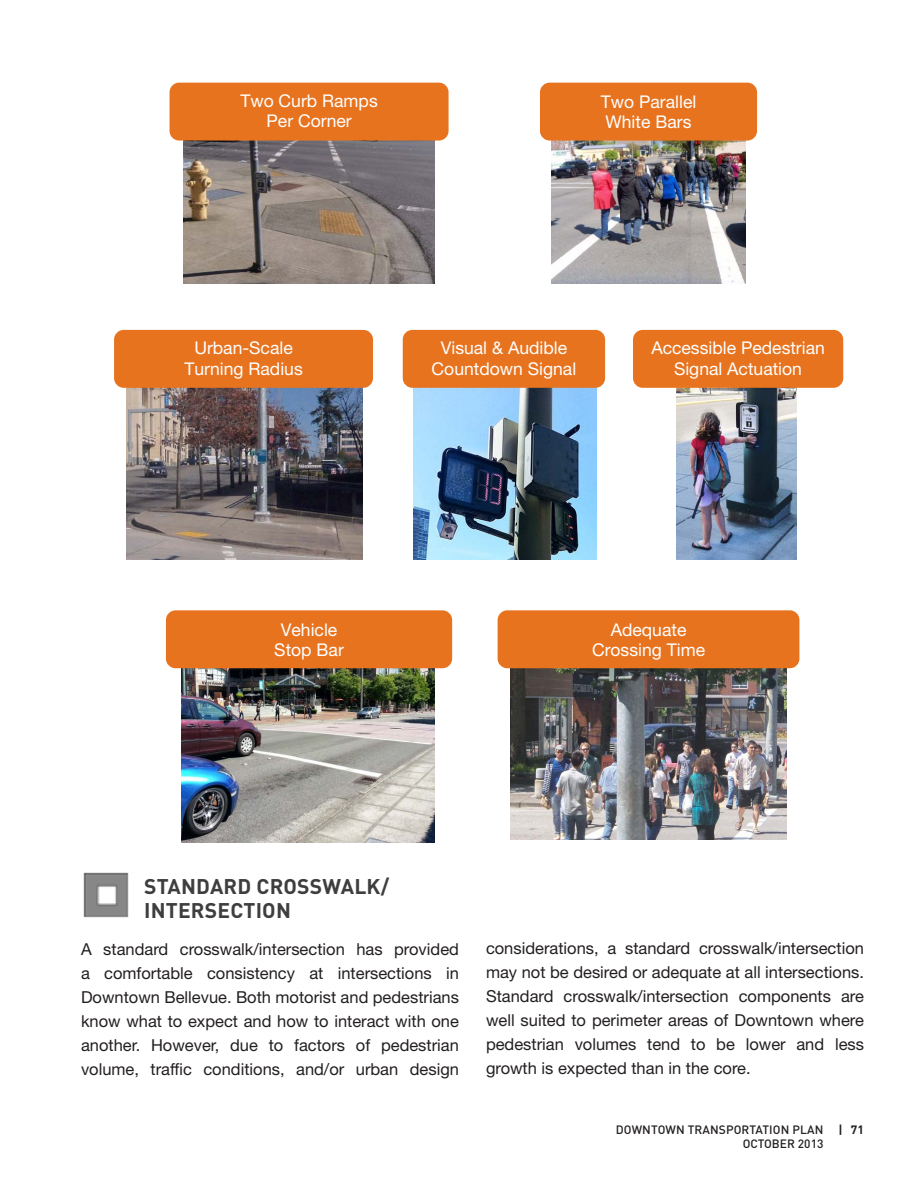
<style>
.page{position:relative;width:918px;height:1188px;background:#fff}
.page>*{position:absolute;margin:0;border:0;box-sizing:border-box;transform-origin:0 0}
.COB_S1__Subheading_1{font:700 21px/24px "DIN Pro";letter-spacing:.01em;color:#3e3e3f}
.t1{font:17.55px/20.4px "Helvetica Neue LT Std";color:#fff;text-align:center}
.COB_Body{font:16.5px/24px "Helvetica Neue LT Std";color:#231f20;text-align:justify}
.t2{font:500 12px/14.4px "DIN Pro";letter-spacing:.01em;color:#231f20}
.s1{font-weight:700}
</style>
<div class="page">
<img style="left:676px;top:388px;width:120px;height:172px">
<img style="left:413px;top:388px;width:184px;height:171px">
<img style="left:126px;top:388px;width:237px;height:171px">
<img style="left:552px;top:141px;width:193px;height:143px">
<img style="left:183px;top:141px;width:252px;height:143px">
<div style="left:170px;top:83px;width:279px;height:58px;background:#e7731f;border-radius:10px"></div>
<div style="left:540px;top:83px;width:217px;height:58px;background:#e7731f;border-radius:10px"></div>
<div style="left:114px;top:330px;width:259px;height:58px;background:#e7731f;border-radius:10px"></div>
<div style="left:403px;top:330px;width:202px;height:58px;background:#e7731f;border-radius:10px"></div>
<div style="left:633px;top:330px;width:210px;height:58px;background:#e7731f;border-radius:10px"></div>
<img style="left:182px;top:668px;width:253px;height:174px">
<img style="left:511px;top:668px;width:275px;height:172px">
<div style="left:166px;top:610px;width:286px;height:58px;background:#e7731f;border-radius:10px"></div>
<div style="left:498px;top:610px;width:301px;height:58px;background:#e7731f;border-radius:10px"></div>
<img style="left:83px;top:872px;width:46px;height:46px">
<p class="t1" style="left:240px;top:90px;width:139px">Two Curb Ramps<br>Per Corner</p>
<p class="t1" style="left:601px;top:91px;width:97px;text-align:left">Two Parallel<br>White Bars</p>
<p class="t1" style="left:184px;top:337px;width:120px">Urban-Scale<br>Turning Radius</p>
<p class="t1" style="left:432px;top:337px;width:146px">Visual &amp; Audible<br>Countdown Signal</p>
<p class="t1" style="left:651px;top:337px;width:175px">Accessible Pedestrian<br>Signal Actuation</p>
<p class="t1" style="left:274px;top:619px;width:71px">Vehicle<br>Stop Bar</p>
<p class="t1" style="left:592px;top:619px;width:115px">Adequate<br>Crossing Time</p>
<p class="COB_S1__Subheading_1" style="left:144px;top:871px;width:247px">STANDARD CROSSWALK/<br>INTERSECTION</p>
<p class="COB_Body" style="left:81px;top:937px;width:380px">A standard crosswalk/intersection has provided a comfortable consistency at intersections in Downtown Bellevue. Both motorist and pedestrians know what to expect and how to interact with one another. However, due to factors of pedestrian volume, traffic conditions, and/or urban design</p>
<p class="COB_Body" style="left:486px;top:935px;width:380px">considerations, a standard crosswalk/intersection may not be desired or adequate at all intersections.<br>Standard crosswalk/intersection components are well suited to perimeter areas of Downtown where pedestrian volumes tend to be lower and less growth is expected than in the core.</p>
<p class="t2" style="left:743px;top:1121px;width:123px;text-indent:-127px">DOWNTOWN TRANSPORTATION PLAN <span class="s1">| 71<br></span>OCTOBER 2013</p>
</div>
